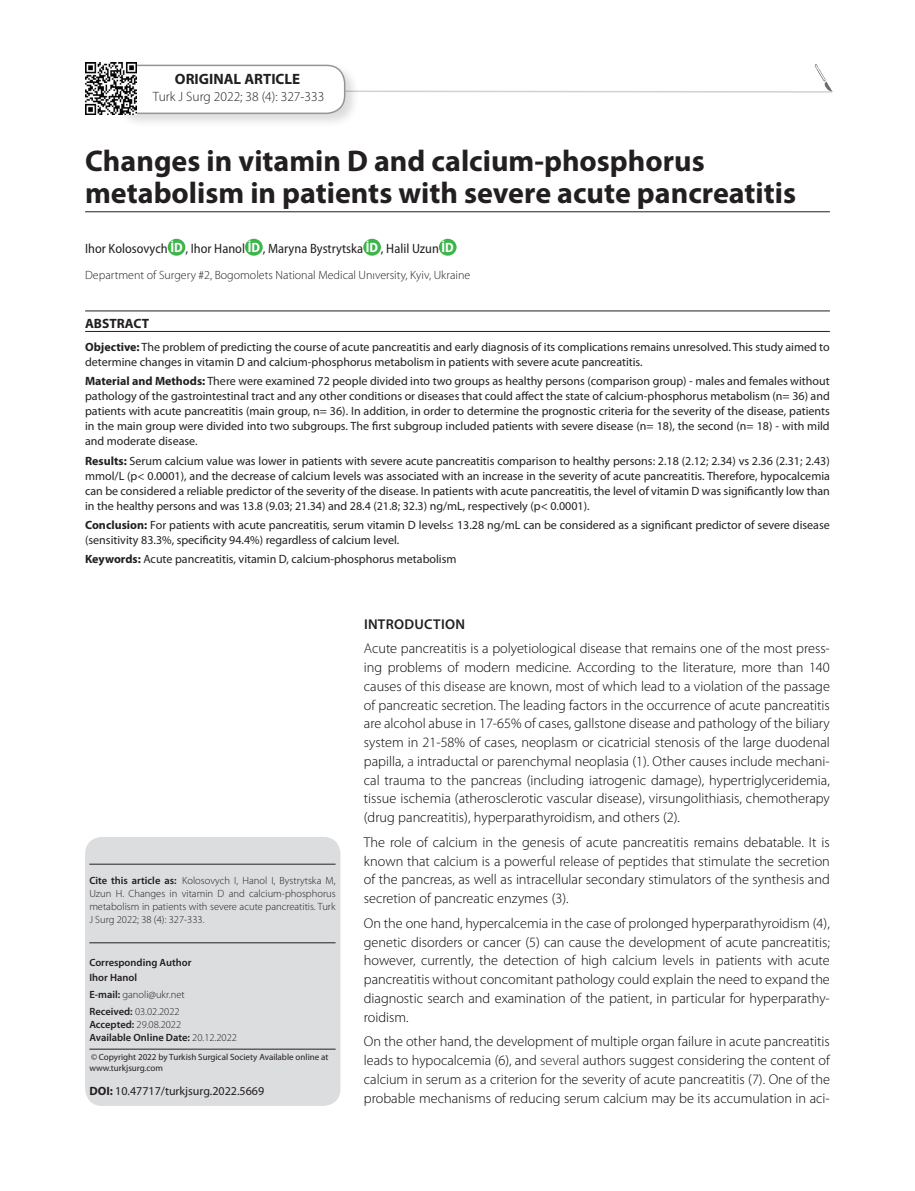
<style>
.page{position:relative;width:915px;height:1191px;background:#fff}
.page>*{position:absolute;margin:0;border:0;box-sizing:border-box;transform-origin:0 0}
.t1{font:700 30px/31.5px "Myriad Pro";color:#231f20}
.t2{font:700 15px "Myriad Pro";color:#231f20}
.t3{font:300 14.25px/18.8px "Myriad Pro";color:#040503;text-align:justify}
.t4{font:600 14.25px "Myriad Pro";color:#231f20}
.t5{font:semi-condensed 13.5px "Myriad Pro";color:#231f20}
.t6{font:300 13.5px "Myriad Pro";color:#231f20}
.t7{font:700 13.5px "Myriad Pro";color:#231f20}
.t8{font:12px/15px "Myriad Pro";color:#231f20}
.t9{font:300 12px "Myriad Pro";color:#231f20}
.t10{font:300 10.5px/12.8px "Myriad Pro";color:#231f20;text-align:justify}
.t11{font:600 10.5px/15.6px "Myriad Pro";color:#231f20}
.t12{font:9px/10.5px "Myriad Pro";color:#231f20}
.s1{font-weight:700;color:#fff}
.s2{font-weight:700}
.s3{font-weight:600}
.s4{font-weight:300}
.s5{font-weight:600;color:#231f20}
.s6{color:#231f20}
</style>
<div class="page">
<svg style="left:359px;top:90px;width:474px;height:3px"></svg>
<div style="left:113px;top:62px;width:246px;height:66px;background:#231f20;opacity:.16"></div>
<div style="left:116px;top:65px;width:228px;height:48px;background:#fff;border-radius:18px"></div>
<div style="left:115px;top:65px;width:230px;height:49px;border:2px solid #939598;border-radius:18px"></div>
<div style="left:168px;top:239px;width:17px;height:17px;background:#3db54a;border-radius:50%"></div>
<div style="left:245px;top:239px;width:17px;height:17px;background:#3db54a;border-radius:50%"></div>
<div style="left:363px;top:239px;width:18px;height:17px;background:#3db54a;border-radius:50%"></div>
<div style="left:439px;top:239px;width:17px;height:17px;background:#3db54a;border-radius:50%"></div>
<hr style="left:85px;top:211px;width:744px;height:1px;background:#231f20">
<img style="left:85px;top:63px;width:51px;height:51px">
<div style="left:85px;top:837px;width:255px;height:269px;background:#dcdddf;border-radius:17px"></div>
<hr style="left:89px;top:863px;width:246px;height:1px;background:#231f20">
<hr style="left:89px;top:942px;width:246px;height:1px;background:#231f20">
<hr style="left:89px;top:1048px;width:246px;height:1px;background:#231f20">
<hr style="left:85px;top:331px;width:744px;height:1px;background:#231f20">
<hr style="left:85px;top:310px;width:744px;height:1px;background:#231f20">
<img style="left:814px;top:64px;width:17px;height:27px">
<p class="t2" style="left:175px;top:71px;width:127px">ORIGINAL ARTICLE</p>
<p class="t6" style="left:153px;top:89px;width:173px">Turk J Surg 2022; 38 (4): 327-333</p>
<h1 class="t1" style="left:85px;top:146px;width:712px">Changes in vitamin D and calcium-phosphorus metabolism in patients with severe acute pancreatitis</h1>
<p class="t5" style="left:85px;top:241px;width:370px">Ihor Kolosovych <span class="s1">İD</span> , Ihor Hanol <span class="s1">İD</span> , Maryna Bystrytska <span class="s1">İD</span> , Halil Uzun <span class="s1">İD</span></p>
<p class="t9" style="left:85px;top:268px;width:386px">Department of Surgery #2, Bogomolets National Medical Unıversity, Kyiv, Ukraine</p>
<p class="t7" style="left:85px;top:315px;width:65px">ABSTRACT</p>
<p class="t8" style="left:85px;top:340px;width:746px"><span class="s2">Objective:</span> The problem of predicting the course of acute pancreatitis and early diagnosis of its complications remains unresolved. This study aimed to determine changes in vitamin D and calcium-phosphorus metabolism in patients with severe acute pancreatitis.</p>
<p class="t8" style="left:85px;top:374px;width:746px;text-align:justify"><span class="s2">Material and Methods:</span> There were examined 72 people divided into two groups as healthy persons (comparison group) - males and females without pathology of the gastrointestinal tract and any other conditions or diseases that could affect the state of calcium-phosphorus metabolism (n= 36) and patients with acute pancreatitis (main group, n= 36). In addition, in order to determine the prognostic criteria for the severity of the disease, patients in the main group were divided into two subgroups. The first subgroup included patients with severe disease (n= 18), the second (n= 18) - with mild and moderate disease.</p>
<p class="t8" style="left:85px;top:453px;width:746px;text-align:justify"><span class="s2">Results:</span> Serum calcium value was lower in patients with severe acute pancreatitis comparison to healthy persons: 2.18 (2.12; 2.34) vs 2.36 (2.31; 2.43) mmol/L (p&lt; 0.0001), and the decrease of calcium levels was associated with an increase in the severity of acute pancreatitis. Therefore, hypocalcemia can be considered a reliable predictor of the severity of the disease. In patients with acute pancreatitis, the level of vitamin D was significantly low than in the healthy persons and was 13.8 (9.03; 21.34) and 28.4 (21.8; 32.3) ng/mL, respectively (p&lt; 0.0001).</p>
<p class="t8" style="left:85px;top:517px;width:746px"><span class="s2">Conclusion:</span> For patients with acute pancreatitis, serum vitamin D levels≤ 13.28 ng/mL can be considered as a significant predictor of severe disease (sensitivity 83.3%, specificity 94.4%) regardless of calcium level.</p>
<p class="t8" style="left:85px;top:552px;width:373px"><span class="s2">Keywords:</span> Acute pancreatitis, vitamin D, calcium-phosphorus metabolism</p>
<p class="t10" style="left:89px;top:874px;width:248px"><span class="s3">Cite this article as:</span> Kolosovych I, Hanol I, Bystrytska M, Uzun H. Changes in vitamin D and calcium-phosphorus metabolism in patients with severe acute pancreatitis. Turk J Surg 2022; 38 (4): 327-333.</p>
<p class="t11" style="left:89px;top:954px;width:104px">Corresponding Author<br>Ihor Hanol</p>
<p class="t10" style="left:89px;top:986px;width:97px;line-height:17px"><span class="s3">E-mail:</span> ganoli@ukr.net<br><span class="s3">Received:</span> 03.02.2022</p>
<p class="t11" style="left:89px;top:1018px;width:149px;line-height:12.8px">Accepted: <span class="s4">29.08.2022<br></span>Available Online Date: <span class="s4">20.12.2022</span></p>
<p class="t12" style="left:89px;top:1052px;width:240px">©Copyright 2022 by Turkish Surgical Society Available online at www.turkjsurg.com</p>
<p class="t8" style="left:89px;top:1083px;width:176px"><span class="s2">DOI:</span> 10.47717/turkjsurg.2022.5669</p>
<p class="t3" style="left:364px;top:611px;width:467px;line-height:24.8px;text-indent:51px"><span class="s5">uctIon<br></span><span class="s6">A</span>cute pancreatitis is a polyetiological disease that remains one of the most press-</p>
<p class="t3" style="left:364px;top:658px;width:467px">ing problems of modern medicine. According to the literature, more than 140 causes of this disease are known, most of which lead to a violation of the passage of pancreatic secretion. The leading factors in the occurrence of acute pancreatitis are alcohol abuse in 17-65% of cases, gallstone disease and pathology of the biliary system in 21-58% of cases, neoplasm or cicatricial stenosis of the large duodenal papilla, <span class="s6">a</span> intraductal or parenchymal neoplasia (1). Other causes include mechani&shy;cal trauma to the pancreas (including iatrogenic damage), hypertriglyceridemia, tissue ischemia (atherosclerotic vascular disease), virsungolithiasis, chemotherapy (drug pancreatitis), hyperparathyroidism, and others (2).</p>
<p class="t3" style="left:364px;top:833px;width:467px">The role of calcium in the genesis of acute pancreatitis remains debatable. It is known that calcium is a powerful release of peptides that stimulate the secretion of the pancreas, as well as intracellular secondary stimulators of the synthesis and secretion of pancreatic enzymes (3).</p>
<p class="t3" style="left:364px;top:914px;width:467px">On the one hand, hypercalcemia in the case of prolonged hyperparathyroidism (4), genetic disorders or cancer (5) can cause the development of acute pancreatitis; however, currently, the detection of high calcium levels in patients with acute pancreatitis without concomitant pathology could explain the need to expand the diagnostic search and examination of the patient, in particular for hyperparathy&shy;roidism.</p>
<p class="t3" style="left:364px;top:1032px;width:467px">On the other hand, the development of multiple organ failure in acute pancreatitis leads to hypocalcemia (6), and <span class="s6">several</span> authors suggest considering the content of calcium in serum as a criterion for the severity of acute pancreatitis (7). One of the probable mechanisms of reducing serum calcium may be its accumulation in aci-</p>
<p class="t4" style="left:364px;top:616px;width:32px">Introd</p>
</div>
